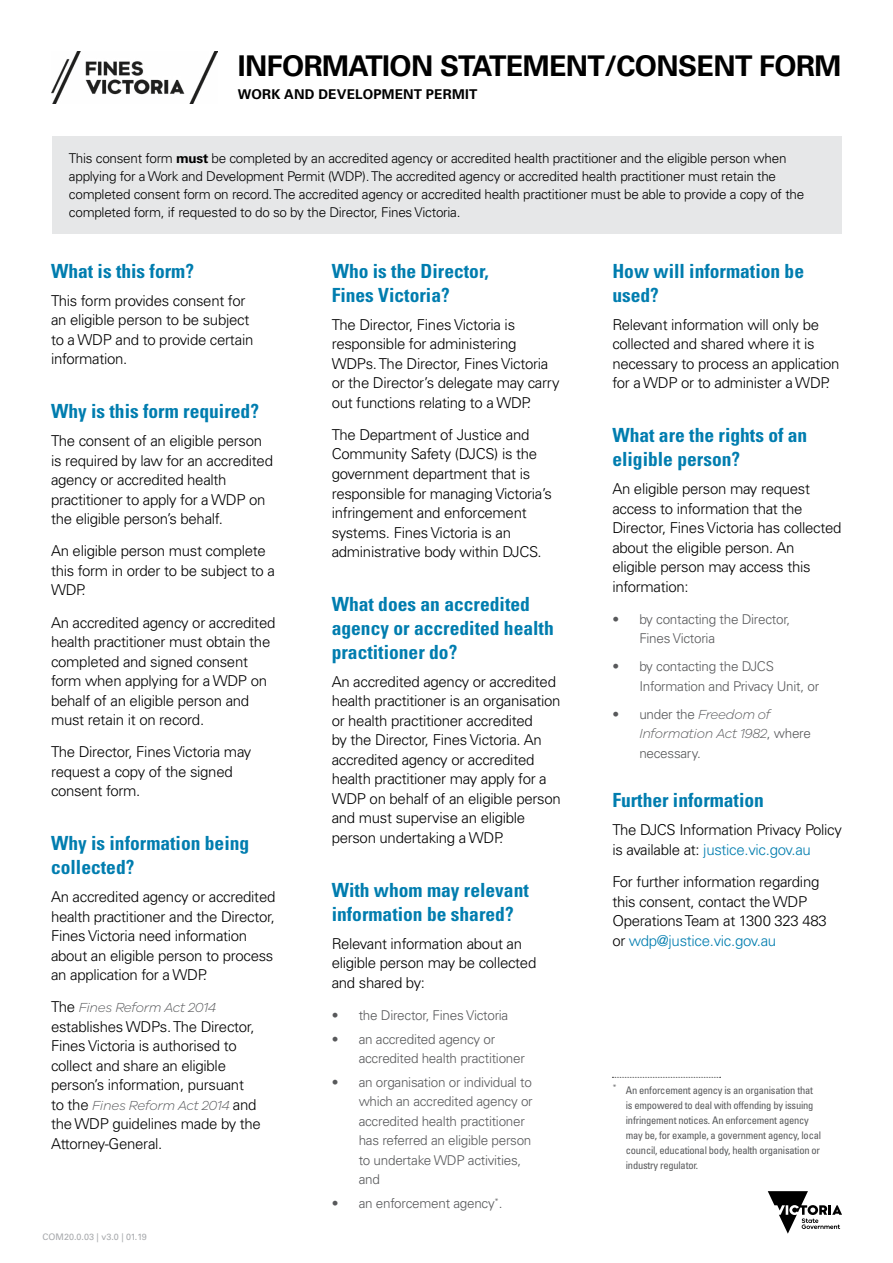
<style>
.page{position:relative;width:893px;height:1263px;background:#fff}
.page>*{position:absolute;margin:0;border:0;box-sizing:border-box;transform-origin:0 0}
.Headline{font:700 28.5px "Univers LT Std";letter-spacing:-.02em;color:#000}
.B_Heading{font:700 condensed 19.5px/24px "Univers LT Std";color:#007daf}
.Body_Text_Space_Afte{font:300 15px/19.5px "Univers LT Std";letter-spacing:-.02em;color:#000}
.Info_box{font:300 13.5px/18px "Univers LT Std";letter-spacing:-.02em;color:#000}
.t1{font:300 13.5px/19.5px "Univers LT Std";letter-spacing:-.02em;color:#58595b}
.Body_Text_Space_Afte-2{font:italic 300 13.5px/19.5px "VIC";letter-spacing:-.02em;color:#58595b}
.BODY__Copy{font:700 13.5px "Univers LT Std";letter-spacing:.015em;color:#000}
.Footnote{font:condensed 10.5px/15px "Univers LT Std";letter-spacing:-.02em;color:#58595b}
.t2{font:9px "Univers LT Std";color:#a7a9ac}
.s1{font-weight:700}
.s2{font-family:"Univers LT Std";font-style:normal;font-size:15px;color:#000}
.s3{font-family:"Univers LT Std";font-style:normal}
.s4{color:#007daf}
</style>
<div class="page">
<div style="left:52px;top:136px;width:789px;height:98px;background:#e6e7e8"></div>
<img style="left:51px;top:51px;width:166px;height:52px">
<svg style="left:768px;top:1191px;width:74px;height:43px"></svg>
<svg style="left:612px;top:1077px;width:109px;height:1px"></svg>
<p class="Headline" style="left:238px;top:49px;width:605px">INFORMATION STATEMENT/CONSENT FORM</p>
<p class="BODY__Copy" style="left:238px;top:87px;width:241px">WORK AND DEVELOPMENT PERMIT</p>
<p class="Info_box" style="left:69px;top:149px;width:737px">This consent form <span class="s1">must</span> be completed by an accredited agency or accredited health practitioner and the eligible person when applying for a Work and Development Permit (WDP). The accredited agency or accredited health practitioner must retain the completed consent form on record. The accredited agency or accredited health practitioner must be able to provide a copy of the completed form, if requested to do so by the Director, Fines Victoria.</p>
<p class="B_Heading" style="left:51px;top:259px;width:144px">What is this form?</p>
<p class="Body_Text_Space_Afte" style="left:51px;top:291px;width:204px">This form provides consent for an eligible person to be subject to a WDP and to provide certain information.</p>
<p class="B_Heading" style="left:51px;top:399px;width:209px">Why is this form required?</p>
<p class="Body_Text_Space_Afte" style="left:51px;top:431px;width:223px">The consent of an eligible person is required by law for an accredited agency or accredited health practitioner to apply for a WDP on the eligible person’s behalf.</p>
<p class="Body_Text_Space_Afte" style="left:51px;top:541px;width:225px">An eligible person must complete this form in order to be subject to a<br>WDP.</p>
<p class="Body_Text_Space_Afte" style="left:51px;top:612px;width:226px">An accredited agency or accredited health practitioner must obtain the completed and signed consent form when applying for a WDP on behalf of an eligible person and must retain it on record.</p>
<p class="Body_Text_Space_Afte" style="left:51px;top:742px;width:202px">The Director, Fines Victoria may request a copy of the signed consent form.</p>
<p class="B_Heading" style="left:51px;top:831px;width:200px">Why is information being collected?</p>
<p class="Body_Text_Space_Afte" style="left:51px;top:887px;width:226px">An accredited agency or accredited health practitioner and the Director, Fines Victoria need information about an eligible person to process an application for a WDP.</p>
<p class="Body_Text_Space_Afte-2" style="left:51px;top:997px;width:167px"><span class="s2">The</span> Fines Reform Act 2014</p>
<p class="Body_Text_Space_Afte" style="left:51px;top:1017px;width:205px">establishes WDPs. The Director,<br>Fines Victoria is authorised to collect and share an eligible person’s information, pursuant</p>
<p class="Body_Text_Space_Afte-2" style="left:51px;top:1095px;width:207px"><span class="s2">to the</span> Fines Reform Act 2014 <span class="s2">and</span></p>
<p class="Body_Text_Space_Afte" style="left:51px;top:1114px;width:211px">the WDP guidelines made by the<br>Attorney-General.</p>
<p class="t2" style="left:43px;top:1232px;width:106px">COM20.0.03 | v3.0 | 01.19</p>
<p class="B_Heading" style="left:332px;top:259px;width:158px">Who is the Director,<br>Fines Victoria?</p>
<p class="Body_Text_Space_Afte" style="left:332px;top:315px;width:229px">The Director, Fines Victoria is responsible for administering WDPs. The Director, Fines Victoria or the Director’s delegate may carry out functions relating to a WDP.</p>
<p class="Body_Text_Space_Afte" style="left:332px;top:425px;width:222px">The Department of Justice and<br>Community Safety (DJCS) is the government department that is responsible for managing Victoria’s infringement and enforcement systems. Fines Victoria is an administrative body within DJCS.</p>
<p class="B_Heading" style="left:332px;top:592px;width:224px">What does an accredited agency or accredited health practitioner do?</p>
<p class="Body_Text_Space_Afte" style="left:332px;top:672px;width:231px">An accredited agency or accredited health practitioner is an organisation or health practitioner accredited<br>by the Director, Fines Victoria. An accredited agency or accredited health practitioner may apply for a WDP on behalf of an eligible person and must supervise an eligible person undertaking a WDP.</p>
<p class="B_Heading" style="left:332px;top:877px;width:199px">With whom may relevant information be shared?</p>
<p class="Body_Text_Space_Afte" style="left:332px;top:933px;width:206px">Relevant information about an eligible person may be collected and shared by:</p>
<p class="t1" style="left:332px;top:1005px;width:178px">• the Director, Fines Victoria</p>
<p class="t1" style="left:359px;top:1029px;width:168px;text-indent:-27px">• an accredited agency or accredited health practitioner</p>
<p class="t1" style="left:359px;top:1072px;width:176px;text-indent:-27px">• an organisation or individual to which an accredited agency or accredited health practitioner has referred an eligible person to undertake WDP activities, and</p>
<p class="t1" style="left:332px;top:1193px;width:172px">• an enforcement agency<sup>*</sup>.</p>
<p class="B_Heading" style="left:612px;top:259px;width:193px">How will information be used?</p>
<p class="Body_Text_Space_Afte" style="left:612px;top:315px;width:229px">Relevant information will only be collected and shared where it is necessary to process an application for a WDP or to administer a WDP.</p>
<p class="B_Heading" style="left:612px;top:423px;width:196px">What are the rights of an eligible person?</p>
<p class="Body_Text_Space_Afte" style="left:612px;top:479px;width:231px">An eligible person may request access to information that the<br>Director, Fines Victoria has collected about the eligible person. An eligible person may access this information:</p>
<p class="t1" style="left:639px;top:609px;width:152px;text-indent:-27px">• by contacting the Director,<br>Fines Victoria</p>
<p class="t1" style="left:639px;top:657px;width:181px;text-indent:-27px">• by contacting the DJCS<br>Information and Privacy Unit, or</p>
<p class="Body_Text_Space_Afte-2" style="left:639px;top:704px;width:173px;text-indent:-27px"><span class="s3">• under the</span> Freedom of<br>Information Act 1982<span class="s3">, where necessary.</span></p>
<p class="B_Heading" style="left:612px;top:788px;width:153px">Further information</p>
<p class="Body_Text_Space_Afte" style="left:612px;top:820px;width:231px">The DJCS Information Privacy Policy is available at: <span class="s4">justice.vic.gov.au</span></p>
<p class="Body_Text_Space_Afte" style="left:612px;top:872px;width:216px">For further information regarding this consent, contact the WDP<br>Operations Team at 1300 323 483 or <span class="s4">wdp@justice.vic.gov.au</span></p>
<p class="Footnote" style="left:626px;top:1082px;width:197px;text-indent:-14px"><sup>*</sup> An enforcement agency is an organisation that is empowered to deal with offending by issuing infringement notices. An enforcement agency may be, for example, a government agency, local council, educational body, health organisation or industry regulator.</p>
</div>
